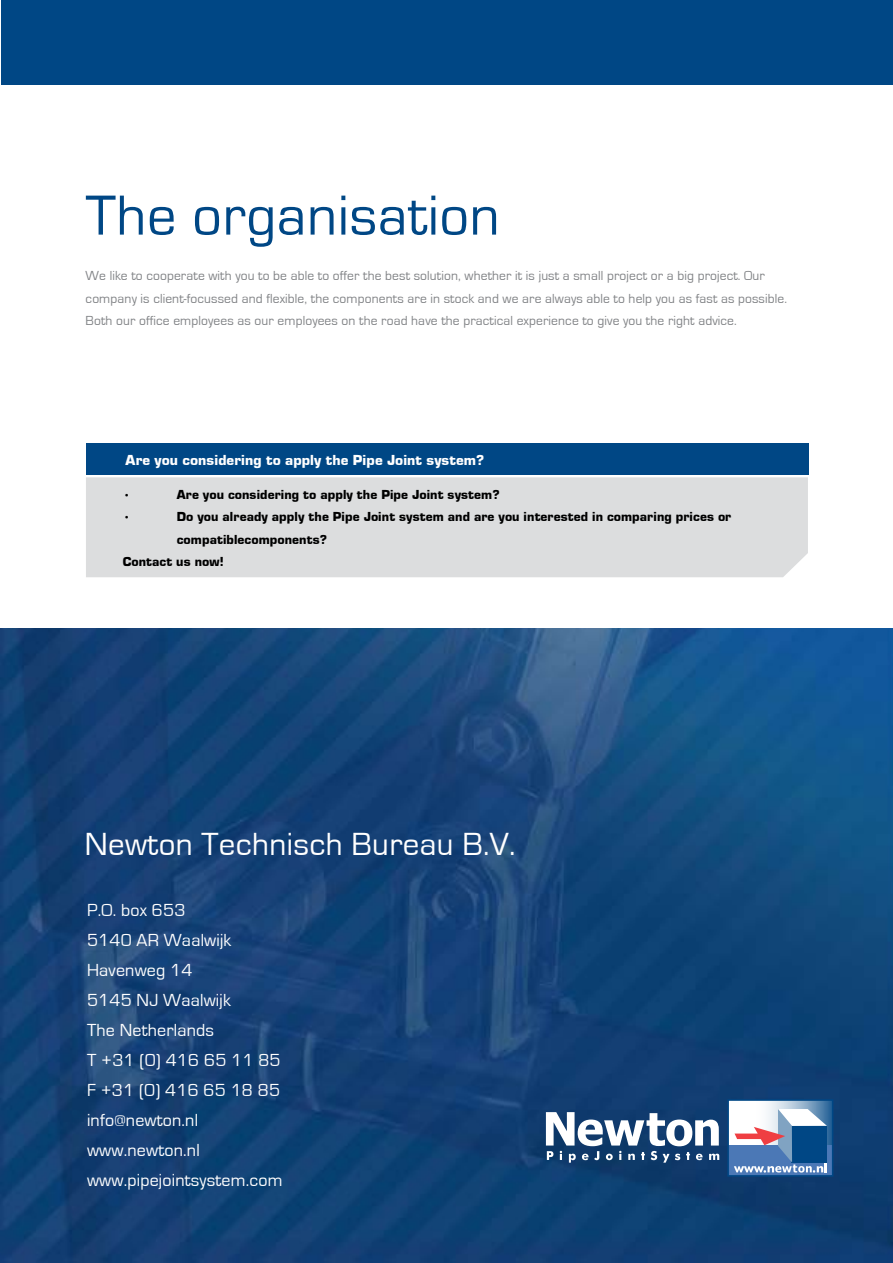
<style>
.page{position:relative;width:893px;height:1263px;background:#fff}
.page>*{position:absolute;margin:0;border:0;box-sizing:border-box;transform-origin:0 0}
.t1{font:58.5px "Eurostile";letter-spacing:.01em;color:#004785}
.t2{font:33px "Eurostile";letter-spacing:.01em;color:#fff}
.t3{font:18px/30px "Eurostile";letter-spacing:.01em;color:#fff}
.t4{font:900 15px "Eurostile";letter-spacing:.01em;color:#fff}
.t5{font:13.5px/22.5px "Eurostile";letter-spacing:.01em;color:#808285}
.t6{font:900 13.5px "Eurostile";letter-spacing:.01em;color:#000}
</style>
<div class="page">
<div style="left:1px;top:0;width:892px;height:1263px;background:#004785"></div>
<img style="left:0;top:628px;width:893px;height:635px">
<div style="left:1px;top:85px;width:892px;height:543px;background:#fff"></div>
<div style="left:86px;top:443px;width:722px;height:32px;background:#004785"></div>
<div style="left:86px;top:477px;width:722px;height:100px;background:#dcddde"></div>
<div style="left:728px;top:1100px;width:105px;height:76px;background:#fff"></div>
<svg style="left:767px;top:1102px;width:63px;height:44px"></svg>
<div style="left:728px;top:1146px;width:105px;height:30px;background:#4b78b6"></div>
<svg style="left:734px;top:1109px;width:93px;height:64px"></svg>
<svg style="left:546px;top:1112px;width:173px;height:51px;background:#6b85a4"></svg>
<div style="left:727px;top:1099px;width:106px;height:78px;border:2px solid #004785"></div>
<h1 class="t1" style="left:86px;top:184px;width:416px">The organisation</h1>
<p class="t5" style="left:86px;top:265px;width:703px">We like to cooperate with you to be able to offer the best solution, whether it is just a small project or a big project. Our company is client-focussed and flexible, the components are in stock and we are always able to help you as fast as possible.<br>Both our office employees as our employees on the road have the practical experience to give you the right advice.</p>
<p class="t4" style="left:126px;top:452px;width:360px">Are you considering to apply the Pipe Joint system?</p>
<p class="t6" style="left:123px;top:487px;width:10px">•</p>
<p class="t6" style="left:177px;top:487px;width:324px">Are you considering to apply the Pipe Joint system?</p>
<p class="t6" style="left:123px;top:509px;width:10px">•</p>
<p class="t6" style="left:177px;top:509px;width:556px">Do you already apply the Pipe Joint system and are you interested in comparing prices or</p>
<p class="t6" style="left:177px;top:532px;width:152px">compatiblecomponents?</p>
<p class="t6" style="left:123px;top:554px;width:103px">Contact us now!</p>
<h2 class="t2" style="left:85px;top:827px;width:432px">Newton Technisch Bureau B.V.</h2>
<h3 class="t3" style="left:87px;top:896px;width:197px">P.O. box 653<br>5140 AR Waalwijk<br>Havenweg 14<br>5145 NJ Waalwijk<br>The Netherlands<br>T +31 (0) 416 65 11 85<br>F +31 (0) 416 65 18 85 info@newton.nl www.newton.nl www.pipejointsystem.com</h3>
</div>
